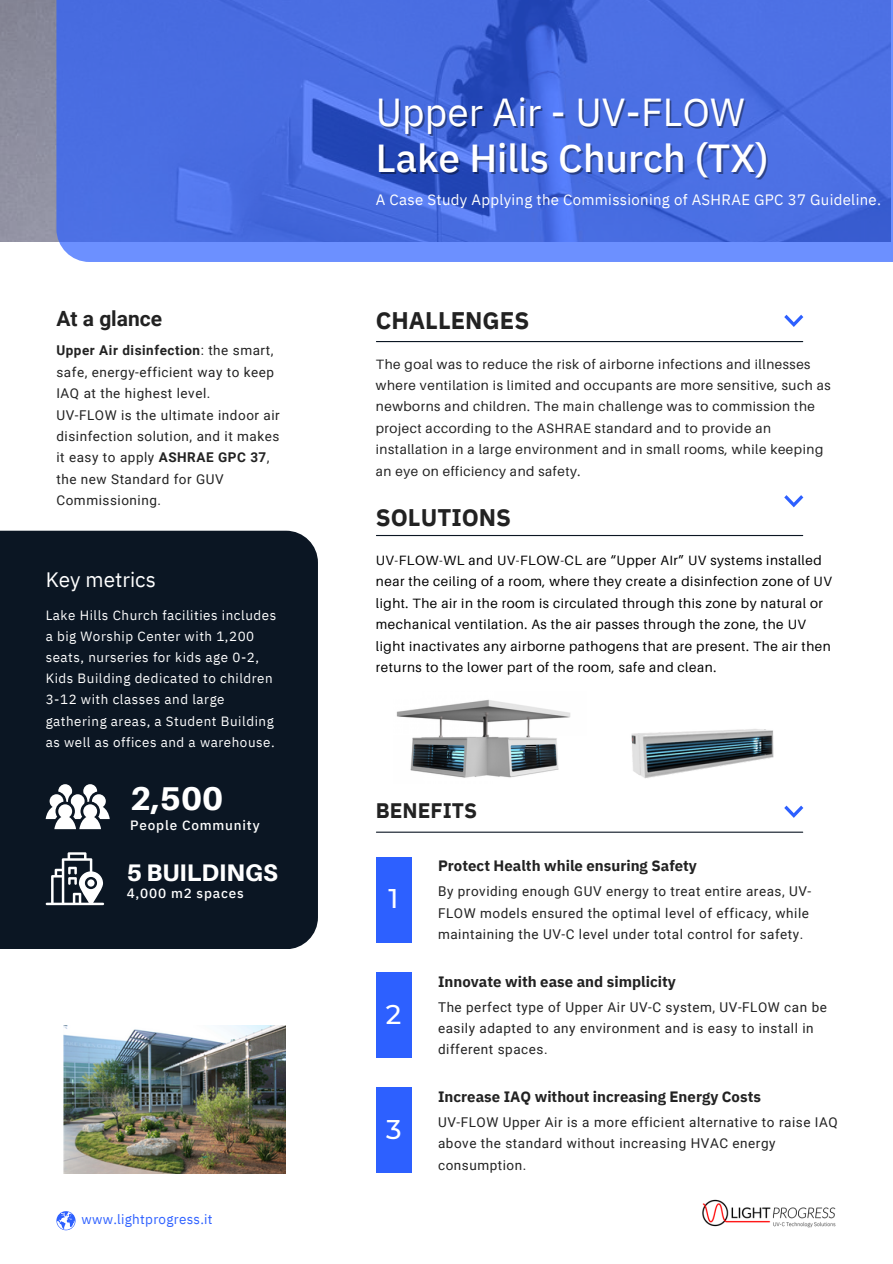
<style>
.page{position:relative;width:893px;height:1264px;background:#fff}
.page>*{position:absolute;margin:0;border:0;box-sizing:border-box;transform-origin:0 0}
.t1{font:500 39px "IBM Plex Sans";color:#fff}
.t2{font:39px "IBM Plex Sans";color:#fff}
.t3{font:800 33px "Aileron";color:#fff}
.t4{font:500 27px "Montserrat";color:#fff}
.t5{font:700 24px "IBM Plex Sans";color:#222}
.t6{font:800 24px "Aileron";color:#fff}
.t7{font:700 21px "Roboto";color:#222}
.t8{font:700 21px "IBM Plex Sans";color:#222}
.t9{font:20.85px "IBM Plex Sans";color:#fff}
.t10{font:700 15px "IBM Plex Sans";color:#222}
.t11{font:15px "IBM Plex Sans";letter-spacing:.02em;color:#fff}
.t12{font:13.5px/21.3px "Roboto";letter-spacing:.04em;color:#222}
.t13{font:13.5px/21.3px "Aileron";letter-spacing:.04em;color:#000}
.t14{font:13.5px/21.3px "Aileron";letter-spacing:.04em;color:#222}
.t15{font:500 13.5px "IBM Plex Sans";letter-spacing:.06em;color:#fff}
.t16{font:13.5px "IBM Plex Sans";letter-spacing:.02em;color:#2d60ff}
.t17{font:13.35px/21.1px "IBM Plex Sans";letter-spacing:.04em;color:#fff}
.s1{font-weight:700}
</style>
<div class="page">
<div style="left:0;top:530px;width:318px;height:419px;background:#0b1623"></div>
<img style="left:702px;top:1199px;width:134px;height:29px">
<div style="left:376px;top:857px;width:35px;height:85px;background:#2d60ff"></div>
<div style="left:376px;top:972px;width:35px;height:85px;background:#2d60ff"></div>
<div style="left:376px;top:1087px;width:35px;height:86px;background:#2d60ff"></div>
<hr style="left:376px;top:341px;width:426px;height:1px;background:#0b1623">
<hr style="left:376px;top:535px;width:426px;height:1px;background:#0b1623">
<hr style="left:376px;top:831px;width:426px;height:1px;background:#0b1623">
<svg style="left:784px;top:315px;width:19px;height:12px"></svg>
<svg style="left:784px;top:495px;width:19px;height:12px"></svg>
<svg style="left:784px;top:805px;width:19px;height:12px"></svg>
<svg style="left:56px;top:1211px;width:20px;height:19px"></svg>
<svg style="left:56px;top:0;width:836px;height:262px;background:#496de1"></svg>
<svg style="left:46px;top:784px;width:64px;height:45px"></svg>
<svg style="left:46px;top:852px;width:58px;height:53px"></svg>
<img style="left:63px;top:1025px;width:223px;height:148px">
<img style="left:396px;top:699px;width:175px;height:79px">
<img style="left:631px;top:729px;width:143px;height:50px">
<p class="t7" style="left:56px;top:306px;width:107px">At a glance</p>
<p class="t12" style="left:56px;top:340px;width:219px;text-align:justify"><span class="s1">Upper Air disinfection</span>: the smart, safe, energy-efficient way to keep IAQ at the highest level.</p>
<p class="t12" style="left:56px;top:404px;width:225px">UV-FLOW is the ultimate indoor air disinfection solution, and it makes it easy to apply <span class="s1">ASHRAE GPC 37</span>, the new Standard for GUV<br>Commissioning.</p>
<p class="t9" style="left:46px;top:566px;width:112px">Key metrics</p>
<p class="t17" style="left:46px;top:604px;width:232px">Lake Hills Church facilities includes a big Worship Center with 1,200 seats, nurseries for kids age 0-2, Kids Building dedicated to children 3-12 with classes and large gathering areas, a Student Building as well as offices and a warehouse.</p>
<p class="t3" style="left:130px;top:778px;width:95px">2,500</p>
<p class="t15" style="left:130px;top:816px;width:131px">People Community</p>
<p class="t6" style="left:127px;top:857px;width:153px">5 BUILDINGS</p>
<p class="t15" style="left:127px;top:884px;width:119px">4,000 m2 spaces</p>
<p class="t16" style="left:81px;top:1209px;width:133px">www.lightprogress.it</p>
<p class="t2" style="left:376px;top:86px;width:370px">Upper Air - UV-FLOW</p>
<p class="t1" style="left:376px;top:132px;width:394px">Lake Hills Church (TX)</p>
<p class="t11" style="left:376px;top:189px;width:506px">A Case Study Applying the Commissioning of ASHRAE GPC 37 Guideline.</p>
<p class="t5" style="left:376px;top:304px;width:155px">CHALLENGES</p>
<p class="t14" style="left:376px;top:353px;width:456px">The goal was to reduce the risk of airborne infections and illnesses where ventilation is limited and occupants are more sensitive, such as newborns and children. The main challenge was to commission the project according to the ASHRAE standard and to provide an installation in a large environment and in small rooms, while keeping an eye on efficiency and safety.</p>
<p class="t5" style="left:376px;top:501px;width:137px">SOLUTIONS</p>
<p class="t13" style="left:376px;top:549px;width:457px">UV-FLOW-WL and UV-FLOW-CL are “Upper AIr” UV systems installed near the ceiling of a room, where they create a disinfection zone of UV light. The air in the room is circulated through this zone by natural or mechanical ventilation. As the air passes through the zone, the UV light inactivates any airborne pathogens that are present. The air then returns to the lower part of the room, safe and clean.</p>
<p class="t8" style="left:376px;top:796px;width:103px">BENEFITS</p>
<p class="t10" style="left:438px;top:856px;width:260px">Protect Health while ensuring Safety</p>
<p class="t4" style="left:388px;top:882px;width:11px">1</p>
<p class="t12" style="left:438px;top:881px;width:375px">By providing enough GUV energy to treat entire areas, UV-<br>FLOW models ensured the optimal level of efficacy, while maintaining the UV-C level under total control for safety.</p>
<p class="t10" style="left:438px;top:971px;width:239px">Innovate with ease and simplicity</p>
<p class="t4" style="left:386px;top:997px;width:17px">2</p>
<p class="t12" style="left:438px;top:996px;width:390px">The perfect type of Upper Air UV-C system, UV-FLOW can be easily adapted to any environment and is easy to install in different spaces.</p>
<p class="t10" style="left:438px;top:1086px;width:324px">Increase IAQ without increasing Energy Costs</p>
<p class="t4" style="left:386px;top:1112px;width:17px">3</p>
<p class="t12" style="left:438px;top:1111px;width:401px">UV-FLOW Upper Air is a more efficient alternative to raise IAQ above the standard without increasing HVAC energy consumption.</p>
</div>
